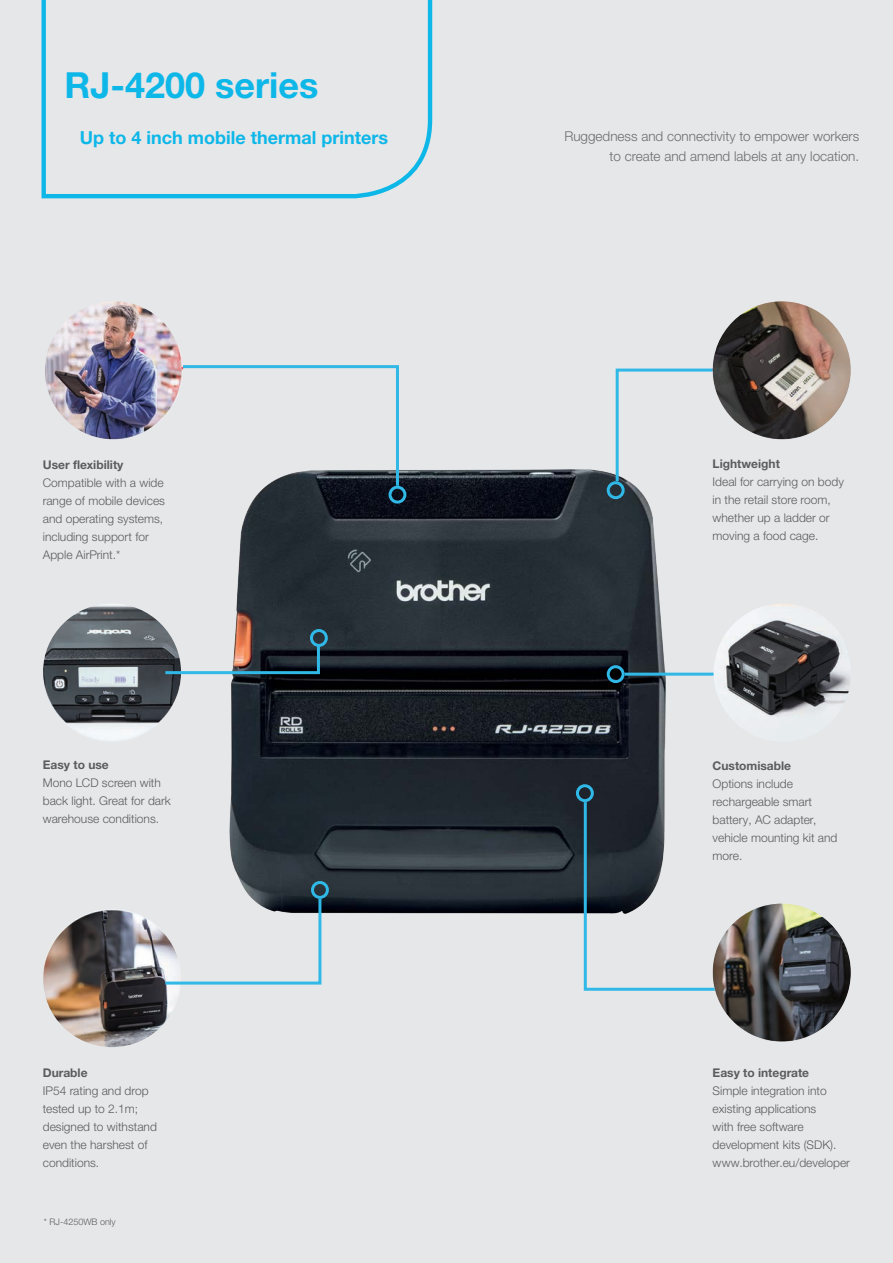
<style>
.page{position:relative;width:893px;height:1263px;background:#e6e7e9}
.page>*{position:absolute;margin:0;border:0;box-sizing:border-box;transform-origin:0 0}
.t1{font:700 36px "Helvetica Neue LTW1 G";color:#0db7e8}
.Bullets{font:700 18px "Helvetica Neue LTW1 G";color:#0db7e8}
.Bullets-2{font:300 13.5px/19.5px "Helvetica Neue LTW1 G";color:#6c6d70;text-align:right}
.t2{font:300 12px/18px "Helvetica Neue LTW1 G";color:#5c5c5f}
.t3{font:700 12px "Helvetica Neue LTW1 G";color:#5c5c5f}
.t4{font:300 9px "Helvetica Neue LTW1 G";color:#5c5c5f}
</style>
<div class="page">
<img style="left:230px;top:469px;width:436px;height:444px">
<div style="left:389px;top:486px;width:17px;height:18px;border:3px solid #30b8e7;border-radius:50%"></div>
<svg style="left:183px;top:365px;width:217px;height:124px"></svg>
<img style="left:45px;top:301px;width:138px;height:139px;border-radius:69px">
<img style="left:43px;top:603px;width:138px;height:139px;border-radius:69px">
<img style="left:43px;top:909px;width:138px;height:138px;border-radius:69px">
<svg style="left:162px;top:643px;width:159px;height:33px"></svg>
<svg style="left:162px;top:896px;width:161px;height:90px"></svg>
<svg style="left:614px;top:367px;width:108px;height:117px"></svg>
<hr style="left:625px;top:673px;width:111px;height:3px;background:#30b8e7">
<svg style="left:582px;top:799px;width:140px;height:193px"></svg>
<div style="left:310px;top:629px;width:18px;height:18px;border:3px solid #30b8e7;border-radius:50%"></div>
<div style="left:607px;top:665px;width:18px;height:18px;border:3px solid #30b8e7;border-radius:50%"></div>
<div style="left:576px;top:784px;width:18px;height:18px;border:3px solid #30b8e7;border-radius:50%"></div>
<div style="left:607px;top:481px;width:18px;height:18px;border:3px solid #30b8e7;border-radius:50%"></div>
<div style="left:311px;top:881px;width:18px;height:18px;border:3px solid #30b8e7;border-radius:50%"></div>
<img style="left:713px;top:301px;width:138px;height:139px;border-radius:69px">
<img style="left:714px;top:603px;width:138px;height:139px;border-radius:69px">
<img style="left:713px;top:903px;width:138px;height:139px;border-radius:69px">
<svg style="left:41px;top:0;width:392px;height:199px"></svg>
<p class="t1" style="left:64px;top:63px;width:256px">RJ-4200 series</p>
<p class="Bullets" style="left:80px;top:127px;width:310px">Up to 4 inch mobile thermal printers</p>
<p class="t3" style="left:43px;top:457px;width:82px">User flexibility</p>
<p class="t2" style="left:43px;top:473px;width:124px">Compatible with a wide range of mobile devices and operating systems, including support for<br>Apple AirPrint *.</p>
<p class="t3" style="left:43px;top:757px;width:67px">Easy to use</p>
<p class="t2" style="left:43px;top:774px;width:130px">Mono LCD screen with back light. Great for dark warehouse conditions.</p>
<p class="t3" style="left:43px;top:1065px;width:46px">Durable</p>
<p class="t2" style="left:43px;top:1081px;width:116px">IP54 rating and drop tested up to 2.1m; designed to withstand even the harshest of conditions.</p>
<p class="t4" style="left:44px;top:1216px;width:73px">* RJ-4250WB only</p>
<p class="Bullets-2" style="left:564px;top:126px;width:296px">Ruggedness and connectivity to empower workers to create and amend labels at any location.</p>
<p class="t3" style="left:713px;top:457px;width:69px">Lightweight</p>
<p class="t2" style="left:713px;top:473px;width:133px">Ideal for carrying on body in the retail store room, whether up a ladder or moving a food cage.</p>
<p class="t3" style="left:713px;top:758px;width:80px">Customisable</p>
<p class="t2" style="left:713px;top:774px;width:126px">Options include rechargeable smart battery, AC adapter, vehicle mounting kit and more.</p>
<p class="t3" style="left:713px;top:1065px;width:98px">Easy to integrate</p>
<p class="t2" style="left:713px;top:1081px;width:139px">Simple integration into existing applications<br>with free software development kits (SDK .( www.brother.eu/developer</p>
</div>
